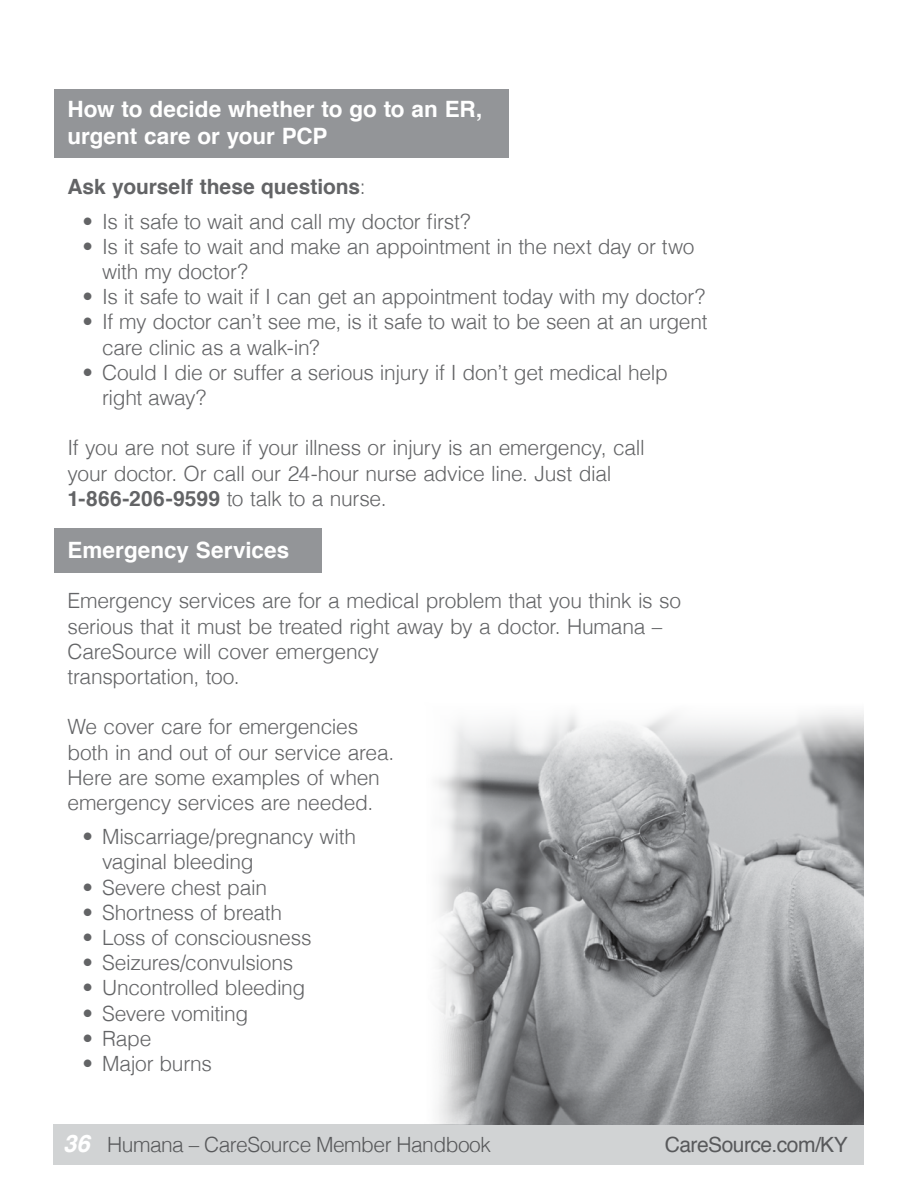
<style>
.page{position:relative;width:918px;height:1188px;background:#fff}
.page>*{position:absolute;margin:0;border:0;box-sizing:border-box;transform-origin:0 0}
.t1{font:700 22.5px/27px "Helvetica";color:#fff}
.t2{font:300 21px/25.2px "Helvetica";letter-spacing:-.015em;color:#636466}
.t3{font:300 21px "Helvetica";letter-spacing:-.025em;color:#58595b}
.t4{font:700 21px "Helvetica";color:#636466}
.t5{font:21px "Helvetica";letter-spacing:-.025em;color:#58595b}
.s1{font-weight:300}
.s2{font-weight:700}
.s3{font-weight:700;font-style:italic;font-size:24px;color:#fff}
</style>
<div class="page">
<div style="left:54px;top:1125px;width:810px;height:40px;background:#d1d3d4"></div>
<img style="left:422px;top:711px;width:442px;height:414px">
<div style="left:54px;top:89px;width:455px;height:68px;background:#939598"></div>
<div style="left:54px;top:528px;width:268px;height:45px;background:#939598"></div>
<p class="t1" style="left:68px;top:96px;width:416px">How to decide whether to go to an ER, urgent care or your PCP</p>
<p class="t4" style="left:68px;top:170px;width:300px">Ask yourself these questions<span class="s1">:</span></p>
<p class="t2" style="left:82px;top:207px;width:390px">• Is it safe to wait and call my doctor first?</p>
<p class="t2" style="left:102px;top:232px;width:594px;text-indent:-20px">• Is it safe to wait and make an appointment in the next day or two with my doctor?</p>
<p class="t2" style="left:82px;top:283px;width:624px">• Is it safe to wait if I can get an appointment today with my doctor?</p>
<p class="t2" style="left:102px;top:308px;width:607px;text-indent:-20px">• If my doctor can’t see me, is it safe to wait to be seen at an urgent care clinic as a walk-in?</p>
<p class="t2" style="left:102px;top:358px;width:567px;text-indent:-20px">• Could I die or suffer a serious injury if I don’t get medical help right away?</p>
<p class="t2" style="left:67px;top:434px;width:579px">If you are not sure if your illness or injury is an emergency, call your doctor. Or call our 24-hour nurse advice line. Just dial<br><span class="s2">1-866-206-9599</span> to talk to a nurse.</p>
<p class="t1" style="left:68px;top:537px;width:224px">Emergency Services</p>
<p class="t2" style="left:68px;top:587px;width:615px">Emergency services are for a medical problem that you think is so serious that it must be treated right away by a doctor. Humana – CareSource will cover emergency<br>transportation, too.</p>
<p class="t2" style="left:68px;top:713px;width:328px">We cover care for emergencies both in and out of our service area.<br>Here are some examples of when emergency services are needed.</p>
<p class="t2" style="left:102px;top:823px;width:256px;text-indent:-20px">• Miscarriage/pregnancy with vaginal bleeding</p>
<p class="t2" style="left:82px;top:873px;width:186px">• Severe chest pain</p>
<p class="t2" style="left:82px;top:898px;width:201px">• Shortness of breath</p>
<p class="t2" style="left:82px;top:924px;width:231px">• Loss of consciousness</p>
<p class="t2" style="left:82px;top:949px;width:212px">• Seizures/convulsions</p>
<p class="t2" style="left:82px;top:974px;width:224px">• Uncontrolled bleeding</p>
<p class="t2" style="left:82px;top:999px;width:167px">• Severe vomiting</p>
<p class="t2" style="left:82px;top:1024px;width:70px">• Rape</p>
<p class="t2" style="left:82px;top:1050px;width:131px">• Major burns</p>
<p class="t3" style="left:63px;top:1127px;width:429px"><span class="s3">36</span> Humana – CareSource Member Handbook</p>
<p class="t5" style="left:665px;top:1128px;width:184px">CareSource.com/KY</p>
</div>
